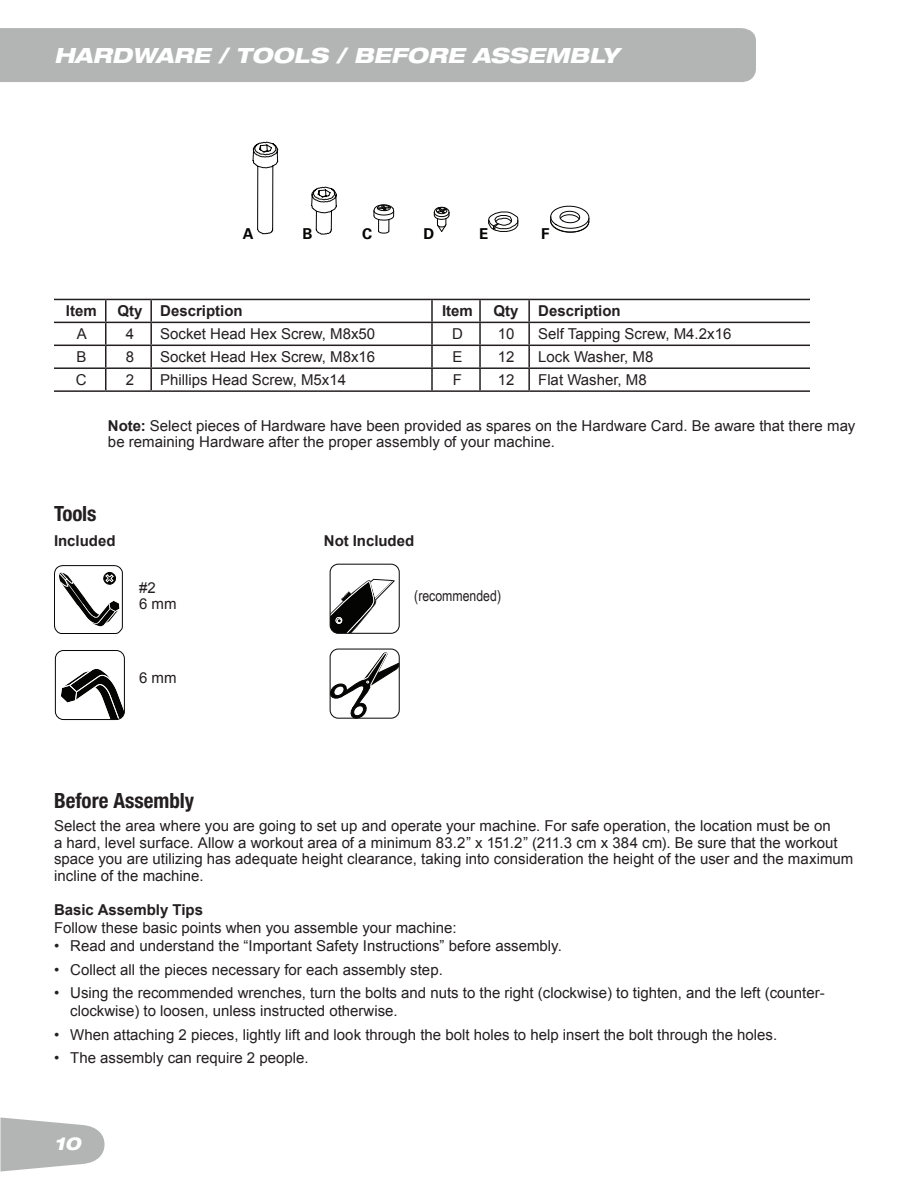
<style>
.page{position:relative;width:918px;height:1188px;background:#fff}
.page>*{position:absolute;margin:0;border:0;box-sizing:border-box;transform-origin:0 0}
.t1{font:italic 800 expanded 21px "Helvetica Neue";color:#fff}
.t2{font:700 condensed 21px "Helvetica Neue";color:#231f20}
.t3{font:italic 800 expanded 18px "Helvetica Neue";color:#fff}
.t4{font:15px/16.5px "Arial";color:#231f20}
.t5{font:700 15px "Arial";color:#231f20}
.t6{font:15px "Arial Narrow";color:#231f20}
.t7{font:700 15px "Univers";color:#040503}
.s1{font-weight:700}
</style>
<div class="page">
<div style="left:0;top:28px;width:756px;height:54px;background:#b3b4b4"></div>
<svg style="left:0;top:1118px;width:105px;height:54px"></svg>
<svg style="left:330px;top:579px;width:65px;height:53px"></svg>
<div style="left:330px;top:564px;width:70px;height:70px;border:1px solid #040503;border-radius:8px"></div>
<div style="left:330px;top:649px;width:70px;height:70px;border:1px solid #040503;border-radius:8px"></div>
<svg style="left:329px;top:651px;width:70px;height:68px"></svg>
<hr style="left:54px;top:299px;width:52px;height:1px;background:#231f20">
<hr style="left:106px;top:299px;width:45px;height:1px;background:#231f20">
<hr style="left:151px;top:299px;width:281px;height:1px;background:#231f20">
<hr style="left:150px;top:300px;width:2px;height:22px;background:#231f20">
<hr style="left:432px;top:299px;width:48px;height:1px;background:#231f20">
<hr style="left:431px;top:300px;width:2px;height:22px;background:#231f20">
<hr style="left:480px;top:299px;width:49px;height:1px;background:#231f20">
<hr style="left:479px;top:300px;width:2px;height:22px;background:#231f20">
<hr style="left:529px;top:299px;width:281px;height:1px;background:#231f20">
<hr style="left:528px;top:300px;width:2px;height:22px;background:#231f20">
<hr style="left:54px;top:322px;width:52px;height:1px;background:#231f20">
<hr style="left:106px;top:322px;width:45px;height:1px;background:#231f20">
<hr style="left:151px;top:322px;width:281px;height:1px;background:#231f20">
<hr style="left:150px;top:323px;width:2px;height:22px;background:#231f20">
<hr style="left:432px;top:322px;width:48px;height:1px;background:#231f20">
<hr style="left:431px;top:323px;width:2px;height:22px;background:#231f20">
<hr style="left:480px;top:322px;width:49px;height:1px;background:#231f20">
<hr style="left:479px;top:323px;width:2px;height:22px;background:#231f20">
<hr style="left:529px;top:322px;width:281px;height:1px;background:#231f20">
<hr style="left:528px;top:323px;width:2px;height:22px;background:#231f20">
<hr style="left:54px;top:345px;width:52px;height:1px;background:#231f20">
<hr style="left:106px;top:345px;width:45px;height:1px;background:#231f20">
<hr style="left:151px;top:345px;width:281px;height:1px;background:#231f20">
<hr style="left:150px;top:346px;width:2px;height:21px;background:#231f20">
<hr style="left:432px;top:345px;width:48px;height:1px;background:#231f20">
<hr style="left:431px;top:346px;width:2px;height:21px;background:#231f20">
<hr style="left:480px;top:345px;width:49px;height:1px;background:#231f20">
<hr style="left:479px;top:346px;width:2px;height:21px;background:#231f20">
<hr style="left:529px;top:345px;width:281px;height:1px;background:#231f20">
<hr style="left:528px;top:346px;width:2px;height:21px;background:#231f20">
<hr style="left:54px;top:367px;width:52px;height:2px;background:#231f20">
<hr style="left:106px;top:367px;width:45px;height:2px;background:#231f20">
<svg style="left:105px;top:300px;width:1px;height:90px"></svg>
<hr style="left:151px;top:367px;width:281px;height:2px;background:#231f20">
<hr style="left:150px;top:369px;width:2px;height:21px;background:#231f20">
<hr style="left:432px;top:367px;width:48px;height:2px;background:#231f20">
<hr style="left:431px;top:369px;width:2px;height:21px;background:#231f20">
<hr style="left:480px;top:367px;width:49px;height:2px;background:#231f20">
<hr style="left:479px;top:369px;width:2px;height:21px;background:#231f20">
<hr style="left:529px;top:367px;width:281px;height:2px;background:#231f20">
<hr style="left:528px;top:369px;width:2px;height:21px;background:#231f20">
<hr style="left:54px;top:390px;width:52px;height:2px;background:#231f20">
<hr style="left:106px;top:390px;width:45px;height:2px;background:#231f20">
<hr style="left:151px;top:390px;width:281px;height:2px;background:#231f20">
<hr style="left:432px;top:390px;width:48px;height:2px;background:#231f20">
<hr style="left:480px;top:390px;width:49px;height:2px;background:#231f20">
<hr style="left:529px;top:390px;width:281px;height:2px;background:#231f20">
<svg style="left:488px;top:212px;width:31px;height:20px"></svg>
<svg style="left:550px;top:206px;width:40px;height:27px"></svg>
<svg style="left:373px;top:204px;width:21px;height:30px"></svg>
<svg style="left:253px;top:142px;width:25px;height:92px"></svg>
<svg style="left:311px;top:187px;width:26px;height:48px"></svg>
<svg style="left:434px;top:207px;width:16px;height:25px"></svg>
<svg style="left:54px;top:565px;width:69px;height:69px"></svg>
<svg style="left:61px;top:669px;width:62px;height:49px"></svg>
<div style="left:55px;top:650px;width:70px;height:70px;border:1px solid #040503;border-radius:8px"></div>
<h1 class="t1" style="left:54px;top:42px;width:566px">HARDWARE / TOOLS / BEFORE ASSEMBLY</h1>
<p class="t7" style="left:243px;top:225px;width:12px">A</p>
<p class="t7" style="left:302px;top:225px;width:12px">B</p>
<p class="t7" style="left:362px;top:225px;width:12px">C</p>
<p class="t7" style="left:424px;top:225px;width:12px">D</p>
<p class="t7" style="left:479px;top:225px;width:11px">E</p>
<p class="t7" style="left:541px;top:225px;width:10px">F</p>
<p class="t5" style="left:66px;top:301px;width:32px">Item</p>
<p class="t5" style="left:117px;top:301px;width:127px">Qty Description</p>
<p class="t5" style="left:442px;top:301px;width:32px">Item</p>
<p class="t5" style="left:494px;top:301px;width:27px">Qty</p>
<p class="t5" style="left:538px;top:301px;width:84px">Description</p>
<p class="t4" style="left:77px;top:326px;width:12px">A</p>
<p class="t4" style="left:126px;top:326px;width:10px">4</p>
<p class="t4" style="left:160px;top:326px;width:217px">Socket Head Hex Screw, M8x50</p>
<p class="t4" style="left:452px;top:326px;width:12px">D</p>
<p class="t4" style="left:498px;top:326px;width:18px">10</p>
<p class="t4" style="left:538px;top:326px;width:195px">Self Tapping Screw, M4.2x16</p>
<p class="t4" style="left:76px;top:349px;width:12px">B</p>
<p class="t4" style="left:126px;top:349px;width:10px">8</p>
<p class="t4" style="left:160px;top:349px;width:217px">Socket Head Hex Screw, M8x16</p>
<p class="t4" style="left:453px;top:349px;width:12px">E</p>
<p class="t4" style="left:498px;top:349px;width:18px">12</p>
<p class="t4" style="left:538px;top:349px;width:117px">Lock Washer, M8</p>
<p class="t4" style="left:76px;top:372px;width:12px">C</p>
<p class="t4" style="left:126px;top:372px;width:10px">2</p>
<p class="t4" style="left:160px;top:372px;width:187px">Phillips Head Screw, M5x14</p>
<p class="t4" style="left:453px;top:372px;width:11px">F</p>
<p class="t4" style="left:498px;top:372px;width:18px">12</p>
<p class="t4" style="left:538px;top:372px;width:110px">Flat Washer, M8</p>
<p class="t4" style="left:108px;top:418px;width:749px"><span class="s1">Note:</span> Select pieces of Hardware have been provided as spares on the Hardware Card. Be aware that there may be remaining Hardware after the proper assembly of your machine.</p>
<h1 class="t2" style="left:54px;top:501px;width:44px">Tools</h1>
<p class="t5" style="left:54px;top:531px;width:63px">Included</p>
<p class="t5" style="left:324px;top:531px;width:92px">Not Included</p>
<p class="t4" style="left:139px;top:580px;width:39px">#2<br>6 mm</p>
<p class="t4" style="left:139px;top:670px;width:39px">6 mm</p>
<p class="t6" style="left:414px;top:585px;width:88px">(recommended)</p>
<h1 class="t2" style="left:54px;top:788px;width:142px">Before Assembly</h1>
<p class="t4" style="left:54px;top:818px;width:801px">Select the area where you are going to set up and operate your machine. For safe operation, the location must be on<br>a hard, level surface. Allow a workout area of a minimum 83.2” x 151.2” (211.3 cm x 384 cm). Be sure that the workout space you are utilizing has adequate height clearance, taking into consideration the height of the user and the maximum incline of the machine.</p>
<p class="t5" style="left:54px;top:900px;width:151px">Basic Assembly Tips</p>
<p class="t4" style="left:54px;top:920px;width:404px">Follow these basic points when you assemble your machine:</p>
<p class="t4" style="left:54px;top:938px;width:509px">• Read and understand the “Important Safety Instructions” before assembly.</p>
<p class="t4" style="left:54px;top:962px;width:390px">• Collect all the pieces necessary for each assembly step.</p>
<p class="t4" style="left:70px;top:984px;width:756px;line-height:18px;text-indent:-16px">• Using the recommended wrenches, turn the bolts and nuts to the right (clockwise) to tighten, and the left (counter&shy;clockwise) to loosen, unless instructed otherwise.</p>
<p class="t4" style="left:54px;top:1026px;width:725px">• When attaching 2 pieces, lightly lift and look through the bolt holes to help insert the bolt through the holes.</p>
<p class="t4" style="left:54px;top:1050px;width:256px">• The assembly can require 2 people.</p>
<p class="t3" style="left:54px;top:1132px;width:28px">10</p>
</div>
